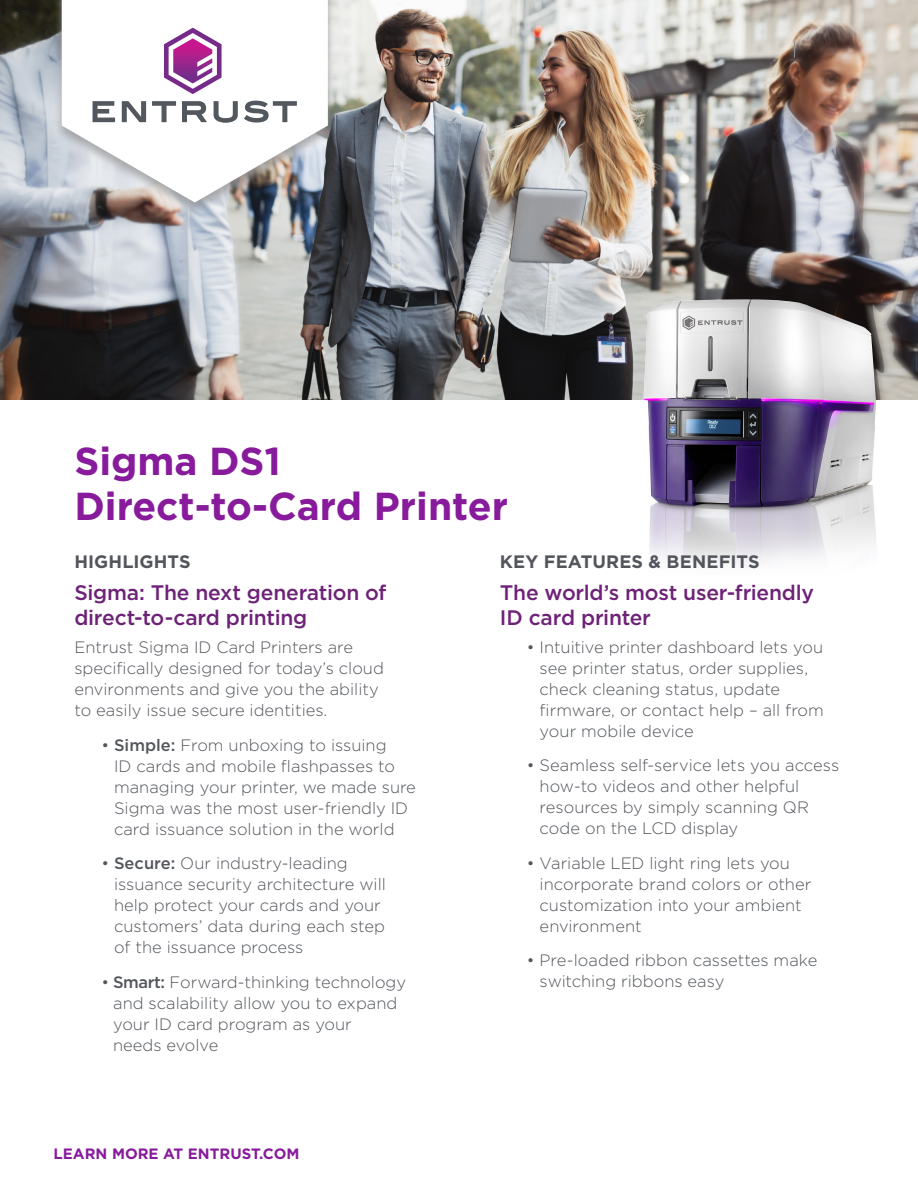
<style>
.page{position:relative;width:918px;height:1188px;background:#fff}
.page>*{position:absolute;margin:0;border:0;box-sizing:border-box;transform-origin:0 0}
.t1{font:700 39px/44.5px "Gotham";color:#881b9c}
.t2{font:500 21px/25.5px "Gotham";letter-spacing:-.01em;color:#6e2277}
.t3{font:700 18px "Gotham";letter-spacing:.005em;color:#52555b}
.t4{font:300 16.5px/21px "Gotham";color:#52555b}
.t5{font:700 15px "Gotham";color:#881b9c}
.s1{font-weight:500}
</style>
<div class="page">
<img style="left:0;top:0;width:918px;height:400px">
<svg style="left:794px;top:41px;width:1px;height:17px"></svg>
<img style="left:649px;top:445px;width:227px;height:119px">
<img style="left:643px;top:299px;width:233px;height:146px">
<div style="left:53px;top:0;width:283px;height:216px;background:#969799;opacity:.75"></div>
<svg style="left:62px;top:0;width:266px;height:202px"></svg>
<svg style="left:93px;top:101px;width:22px;height:21px"></svg>
<svg style="left:122px;top:101px;width:24px;height:21px"></svg>
<svg style="left:152px;top:101px;width:24px;height:21px"></svg>
<svg style="left:182px;top:101px;width:25px;height:21px"></svg>
<svg style="left:214px;top:101px;width:24px;height:22px"></svg>
<svg style="left:244px;top:100px;width:53px;height:23px"></svg>
<svg style="left:164px;top:28px;width:58px;height:66px"></svg>
<h1 class="t1" style="left:74px;top:439px;width:435px">Sigma DS1<br>Direct-to-Card Printer</h1>
<p class="t3" style="left:74px;top:550px;width:118px">HIGHLIGHTS</p>
<p class="t2" style="left:74px;top:579px;width:314px">Sigma: The next generation of direct-to-card printing</p>
<p class="t4" style="left:74px;top:636px;width:311px">Entrust Sigma ID Card Printers are specifically designed for today’s cloud environments and give you the ability to easily issue secure identities.</p>
<p class="t4" style="left:114px;top:734px;width:303px;text-indent:-13px">• <span class="s1">Simple:</span> From unboxing to issuing<br>ID cards and mobile flashpasses to managing your printer, we made sure Sigma was the most user-friendly ID card issuance solution in the world</p>
<p class="t4" style="left:114px;top:852px;width:273px;text-indent:-13px">• <span class="s1">Secure:</span> Our industry-leading issuance security architecture will help protect your cards and your customers’ data during each step of the issuance process</p>
<p class="t4" style="left:113px;top:971px;width:294px;text-indent:-12px">• <span class="s1">Smart:</span> Forward-thinking technology and scalability allow you to expand your ID card program as your<br>needs evolve</p>
<p class="t5" style="left:54px;top:1144px;width:247px">LEARN MORE AT ENTRUST.COM</p>
<p class="t3" style="left:500px;top:550px;width:261px">KEY FEATURES &amp; BENEFITS</p>
<p class="t2" style="left:500px;top:580px;width:315px">The world’s most user-friendly<br>ID card printer</p>
<p class="t4" style="left:540px;top:636px;width:286px;text-indent:-13px">• Intuitive printer dashboard lets you see printer status, order supplies, check cleaning status, update firmware, or contact help – all from your mobile device</p>
<p class="t4" style="left:540px;top:755px;width:301px;text-indent:-13px">• Seamless self-service lets you access how-to videos and other helpful resources by simply scanning QR code on the LCD display</p>
<p class="t4" style="left:540px;top:852px;width:273px;text-indent:-13px">• Variable LED light ring lets you incorporate brand colors or other customization into your ambient environment</p>
<p class="t4" style="left:540px;top:950px;width:279px;text-indent:-13px">• Pre-loaded ribbon cassettes make switching ribbons easy</p>
</div>
